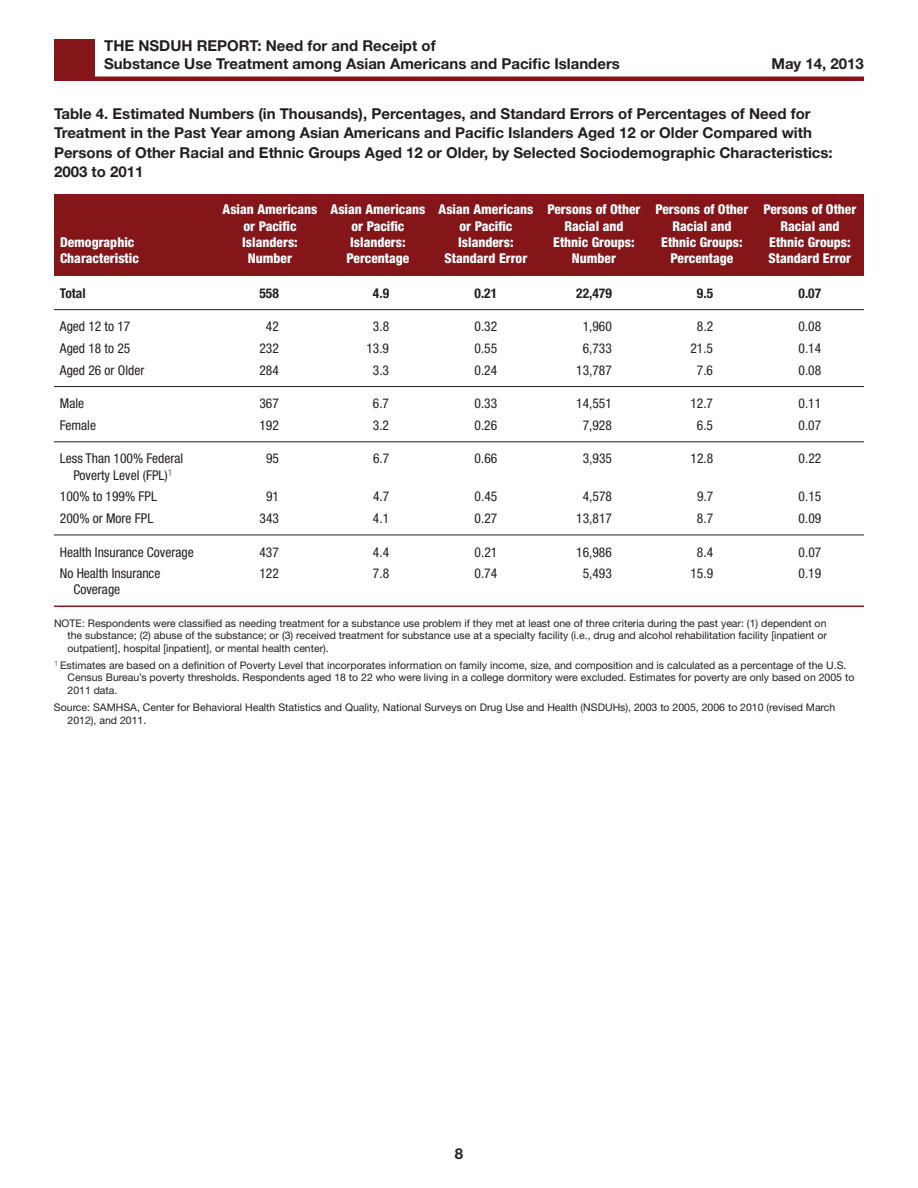
<style>
.page{position:relative;width:918px;height:1188px;background:#fff}
.page>*{position:absolute;margin:0;border:0;box-sizing:border-box;transform-origin:0 0}
.t1{font:700 15px/19.5px "Helvetica Neue LT Std";color:#231f20}
.t2{font:condensed 13.5px/16.2px "Helvetica Neue LT Std";color:#231f20;text-align:center}
.t3{font:800 condensed 13.5px/16.2px "Helvetica Neue LT Std";color:#fff;text-align:center}
.t4{font:700 condensed 13.5px "Helvetica Neue LT Std";color:#231f20}
.t5{font:10.5px/12.6px "Helvetica Neue LT Std";color:#231f20}
</style>
<div class="page">
<div style="left:54px;top:40px;width:40px;height:37px;background:#841519"></div>
<div style="left:54px;top:76px;width:810px;height:5px;background:#841519"></div>
<hr style="left:54px;top:606px;width:810px;height:1px;background:#841519">
<div style="left:54px;top:194px;width:810px;height:82px;background:#841519"></div>
<hr style="left:54px;top:309px;width:162px;height:1px;background:#231f20">
<hr style="left:216px;top:309px;width:108px;height:1px;background:#231f20">
<hr style="left:324px;top:309px;width:108px;height:1px;background:#231f20">
<hr style="left:432px;top:309px;width:108px;height:1px;background:#231f20">
<hr style="left:540px;top:309px;width:108px;height:1px;background:#231f20">
<hr style="left:648px;top:309px;width:108px;height:1px;background:#231f20">
<hr style="left:756px;top:309px;width:108px;height:1px;background:#231f20">
<hr style="left:54px;top:386px;width:162px;height:1px;background:#231f20">
<hr style="left:216px;top:386px;width:108px;height:1px;background:#231f20">
<hr style="left:324px;top:386px;width:108px;height:1px;background:#231f20">
<hr style="left:432px;top:386px;width:108px;height:1px;background:#231f20">
<hr style="left:540px;top:386px;width:108px;height:1px;background:#231f20">
<hr style="left:648px;top:386px;width:108px;height:1px;background:#231f20">
<hr style="left:756px;top:386px;width:108px;height:1px;background:#231f20">
<hr style="left:54px;top:441px;width:162px;height:1px;background:#231f20">
<hr style="left:216px;top:441px;width:108px;height:1px;background:#231f20">
<hr style="left:324px;top:441px;width:108px;height:1px;background:#231f20">
<hr style="left:432px;top:441px;width:108px;height:1px;background:#231f20">
<hr style="left:540px;top:441px;width:108px;height:1px;background:#231f20">
<hr style="left:648px;top:441px;width:108px;height:1px;background:#231f20">
<hr style="left:756px;top:441px;width:108px;height:1px;background:#231f20">
<hr style="left:54px;top:535px;width:162px;height:1px;background:#231f20">
<hr style="left:216px;top:535px;width:108px;height:1px;background:#231f20">
<hr style="left:324px;top:535px;width:108px;height:1px;background:#231f20">
<hr style="left:432px;top:535px;width:108px;height:1px;background:#231f20">
<hr style="left:540px;top:535px;width:108px;height:1px;background:#231f20">
<hr style="left:648px;top:535px;width:108px;height:1px;background:#231f20">
<hr style="left:756px;top:535px;width:108px;height:1px;background:#231f20">
<h1 class="t1" style="left:104px;top:37px;width:517px;line-height:18px">THE NSDUH REPORT: Need for and Receipt of<br>Substance Use Treatment among Asian Americans and Pacific Islanders</h1>
<h1 class="t1" style="left:771px;top:53px;width:94px">May 14, 2013</h1>
<p class="t1" style="left:54px;top:103px;width:780px">Table 4. Estimated Numbers (in Thousands), Percentages, and Standard Errors of Percentages of Need for Treatment in the Past Year among Asian Americans and Pacific Islanders Aged 12 or Older Compared with Persons of Other Racial and Ethnic Groups Aged 12 or Older, by Selected Sociodemographic Characteristics:<br>2003 to 2011</p>
<p class="t3" style="left:60px;top:234px;width:80px;text-align:left">Demographic<br>Characteristic</p>
<p class="t3" style="left:223px;top:201px;width:96px">Asian Americans or Pacific<br>Islanders:<br>Number</p>
<p class="t3" style="left:331px;top:201px;width:96px">Asian Americans or Pacific<br>Islanders:<br>Percentage</p>
<p class="t3" style="left:439px;top:201px;width:96px">Asian Americans or Pacific<br>Islanders:<br>Standard Error</p>
<p class="t3" style="left:547px;top:201px;width:95px">Persons of Other<br>Racial and<br>Ethnic Groups:<br>Number</p>
<p class="t3" style="left:655px;top:201px;width:95px">Persons of Other<br>Racial and<br>Ethnic Groups:<br>Percentage</p>
<p class="t3" style="left:763px;top:201px;width:95px">Persons of Other<br>Racial and<br>Ethnic Groups:<br>Standard Error</p>
<p class="t4" style="left:60px;top:285px;width:27px">Total</p>
<p class="t4" style="left:260px;top:285px;width:21px">558</p>
<p class="t4" style="left:373px;top:285px;width:18px">4.9</p>
<p class="t4" style="left:475px;top:285px;width:24px">0.21</p>
<p class="t4" style="left:576px;top:285px;width:37px">22,479</p>
<p class="t4" style="left:697px;top:285px;width:18px">9.5</p>
<p class="t4" style="left:799px;top:285px;width:24px">0.07</p>
<p class="t2" style="left:60px;top:318px;width:72px">Aged 12 to 17</p>
<p class="t2" style="left:266px;top:318px;width:14px">42</p>
<p class="t2" style="left:373px;top:318px;width:18px">3.8</p>
<p class="t2" style="left:475px;top:318px;width:24px">0.32</p>
<p class="t2" style="left:583px;top:318px;width:31px">1,960</p>
<p class="t2" style="left:697px;top:318px;width:18px">8.2</p>
<p class="t2" style="left:799px;top:318px;width:24px">0.08</p>
<p class="t2" style="left:60px;top:340px;width:72px">Aged 18 to 25</p>
<p class="t2" style="left:259px;top:340px;width:21px">232</p>
<p class="t2" style="left:366px;top:340px;width:24px">13.9</p>
<p class="t2" style="left:475px;top:340px;width:24px">0.55</p>
<p class="t2" style="left:583px;top:340px;width:31px">6,733</p>
<p class="t2" style="left:690px;top:340px;width:24px">21.5</p>
<p class="t2" style="left:799px;top:340px;width:24px">0.14</p>
<p class="t2" style="left:60px;top:362px;width:86px">Aged 26 or Older</p>
<p class="t2" style="left:259px;top:362px;width:21px">284</p>
<p class="t2" style="left:373px;top:362px;width:18px">3.3</p>
<p class="t2" style="left:475px;top:362px;width:24px">0.24</p>
<p class="t2" style="left:576px;top:362px;width:37px">13,787</p>
<p class="t2" style="left:697px;top:362px;width:18px">7.6</p>
<p class="t2" style="left:799px;top:362px;width:24px">0.08</p>
<p class="t2" style="left:60px;top:395px;width:26px">Male</p>
<p class="t2" style="left:259px;top:395px;width:21px">367</p>
<p class="t2" style="left:373px;top:395px;width:18px">6.7</p>
<p class="t2" style="left:475px;top:395px;width:24px">0.33</p>
<p class="t2" style="left:576px;top:395px;width:37px">14,551</p>
<p class="t2" style="left:690px;top:395px;width:24px">12.7</p>
<p class="t2" style="left:799px;top:395px;width:24px">0.11</p>
<p class="t2" style="left:60px;top:417px;width:38px">Female</p>
<p class="t2" style="left:259px;top:417px;width:21px">192</p>
<p class="t2" style="left:373px;top:417px;width:18px">3.2</p>
<p class="t2" style="left:475px;top:417px;width:24px">0.26</p>
<p class="t2" style="left:583px;top:417px;width:31px">7,928</p>
<p class="t2" style="left:697px;top:417px;width:18px">6.5</p>
<p class="t2" style="left:799px;top:417px;width:24px">0.07</p>
<p class="t2" style="left:60px;top:451px;width:125px">Less Than 100% Federal<br>Poverty Level (FPL)<sup>1</sup></p>
<p class="t2" style="left:266px;top:451px;width:14px">95</p>
<p class="t2" style="left:373px;top:451px;width:18px">6.7</p>
<p class="t2" style="left:475px;top:451px;width:24px">0.66</p>
<p class="t2" style="left:583px;top:451px;width:31px">3,935</p>
<p class="t2" style="left:691px;top:451px;width:24px">12.8</p>
<p class="t2" style="left:799px;top:451px;width:24px">0.22</p>
<p class="t2" style="left:60px;top:488px;width:99px">100% to 199% FPL</p>
<p class="t2" style="left:266px;top:488px;width:14px">91</p>
<p class="t2" style="left:373px;top:488px;width:18px">4.7</p>
<p class="t2" style="left:475px;top:488px;width:24px">0.45</p>
<p class="t2" style="left:583px;top:488px;width:31px">4,578</p>
<p class="t2" style="left:697px;top:488px;width:18px">9.7</p>
<p class="t2" style="left:799px;top:488px;width:24px">0.15</p>
<p class="t2" style="left:60px;top:510px;width:95px">200% or More FPL</p>
<p class="t2" style="left:260px;top:510px;width:21px">343</p>
<p class="t2" style="left:373px;top:510px;width:18px">4.1</p>
<p class="t2" style="left:475px;top:510px;width:24px">0.27</p>
<p class="t2" style="left:576px;top:510px;width:37px">13,817</p>
<p class="t2" style="left:697px;top:510px;width:18px">8.7</p>
<p class="t2" style="left:799px;top:510px;width:24px">0.09</p>
<p class="t2" style="left:60px;top:544px;width:135px">Health Insurance Coverage</p>
<p class="t2" style="left:260px;top:544px;width:21px">437</p>
<p class="t2" style="left:373px;top:544px;width:18px">4.4</p>
<p class="t2" style="left:475px;top:544px;width:24px">0.21</p>
<p class="t2" style="left:576px;top:544px;width:37px">16,986</p>
<p class="t2" style="left:697px;top:544px;width:18px">8.4</p>
<p class="t2" style="left:799px;top:544px;width:24px">0.07</p>
<p class="t2" style="left:73px;top:565px;width:88px;text-align:left;text-indent:-14px">No Health Insurance<br>Coverage</p>
<p class="t2" style="left:260px;top:565px;width:21px">122</p>
<p class="t2" style="left:373px;top:565px;width:18px">7.8</p>
<p class="t2" style="left:475px;top:565px;width:24px">0.74</p>
<p class="t2" style="left:583px;top:565px;width:31px">5,493</p>
<p class="t2" style="left:690px;top:565px;width:24px">15.9</p>
<p class="t2" style="left:799px;top:565px;width:24px">0.19</p>
<p class="t5" style="left:68px;top:616px;width:761px;text-align:justify;text-indent:-14px">NOTE: Respondents were classified as needing treatment for a substance use problem if they met at least one of three criteria during the past year: (1) dependent on the substance; (2) abuse of the substance; or (3) received treatment for substance use at a specialty facility (i.e., drug and alcohol rehabilitation facility [inpatient or outpatient], hospital [inpatient], or mental health center).</p>
<p class="t5" style="left:68px;top:659px;width:788px;text-indent:-14px"><sup>1</sup> Estimates are based on a definition of Poverty Level that incorporates information on family income, size, and composition and is calculated as a percentage of the U.S.<br>Census Bureau’s poverty thresholds. Respondents aged 18 to 22 who were living in a college dormitory were excluded. Estimates for poverty are only based on 2005 to<br>2011 data.</p>
<p class="t5" style="left:68px;top:701px;width:769px;text-indent:-14px">Source: SAMHSA, Center for Behavioral Health Statistics and Quality, National Surveys on Drug Use and Health (NSDUHs), 2003 to 2005, 2006 to 2010 (revised March<br>2012), and 2011.</p>
<h1 class="t1" style="left:455px;top:1144px;width:10px">8</h1>
</div>
